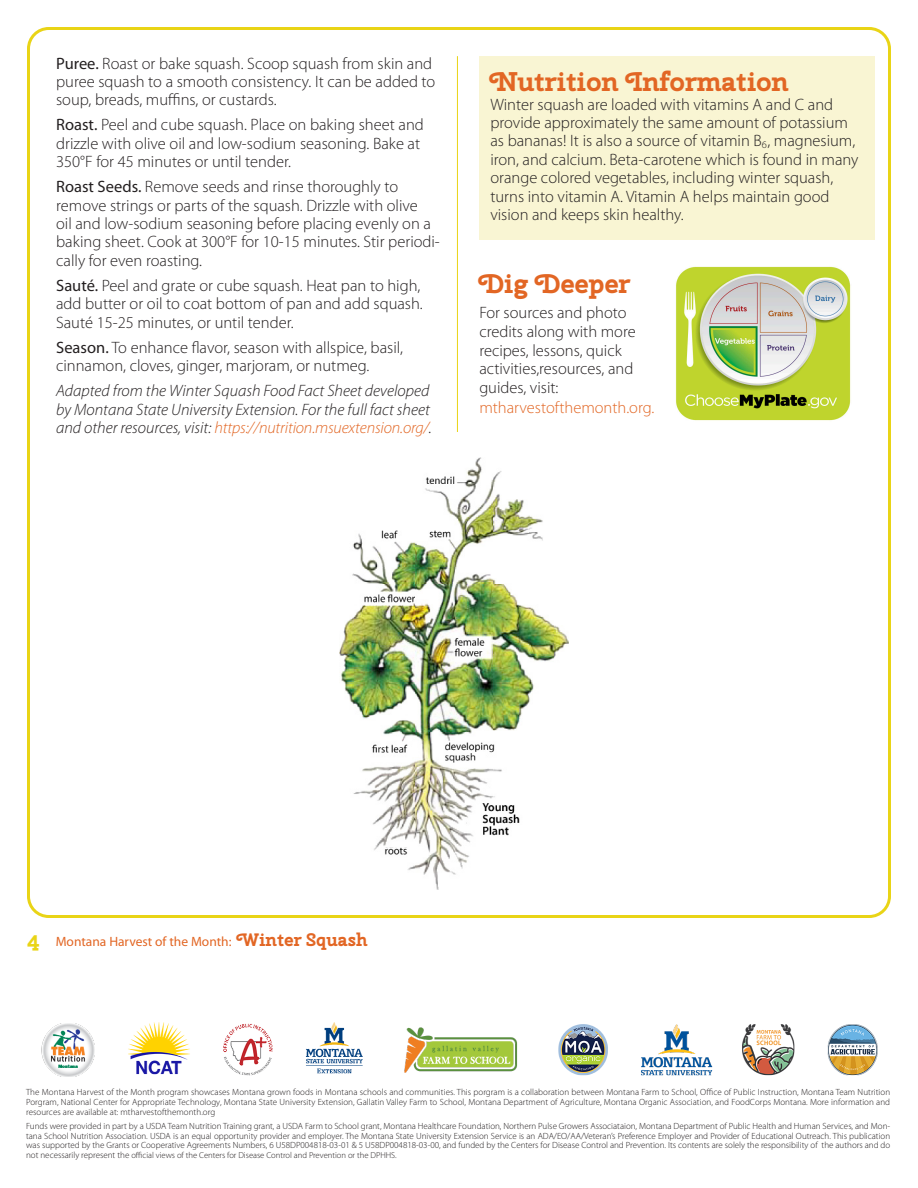
<style>
.page{position:relative;width:918px;height:1188px;background:#fff}
.page>*{position:absolute;margin:0;border:0;box-sizing:border-box;transform-origin:0 0}
.Body_text{font:700 27px "Cherry Swash";letter-spacing:-.01em;color:#e26624}
.Body_text-2{font:300 16.5px/18.3px "Myriad Pro";color:#231f20}
.Body_text-3{font:italic 300 16.5px/18.3px "Myriad Pro";color:#231f20}
.Body_text__Bulleted{font:300 16.5px/18.9px "Myriad Pro";color:#231f20}
.t1{font:13.5px "Myriad Pro";color:#e26624}
.Body_text-4{font:300 9px/9.8px "Myriad Pro";letter-spacing:.005em;color:#231f20;text-align:justify}
.Body_text-5{font:300 8.7px "Myriad Pro";color:#231f20}
.s1{font-weight:400}
.s2{color:#e26624}
.s3{font-family:"Cherry Swash";font-weight:700;font-size:21px;color:#e9d416}
.s4{font-family:"Cherry Swash";font-weight:700;font-size:18px}
.s5{font-size:9px}
</style>
<div class="page">
<div style="left:479px;top:56px;width:396px;height:184px;background:#f9f5d3"></div>
<img style="left:339px;top:458px;width:230px;height:431px">
<hr style="left:457px;top:56px;width:1px;height:376px;background:#e9d416">
<img style="left:676px;top:266px;width:175px;height:155px">
<img style="left:41px;top:1023px;width:837px;height:54px">
<p class="Body_text-2" style="left:56px;top:54px;width:381px"><span class="s1">Puree.</span> Roast or bake squash. Scoop squash from skin and puree squash to a smooth consistency. It can be added to soup, breads, muffins, or custards.</p>
<p class="Body_text-2" style="left:56px;top:116px;width:369px"><span class="s1">Roast.</span> Peel and cube squash. Place on baking sheet and drizzle with olive oil and low-sodium seasoning. Bake at<br>350°F for 45 minutes or until tender.</p>
<p class="Body_text-2" style="left:56px;top:178px;width:385px"><span class="s1">Roast Seeds.</span> Remove seeds and rinse thoroughly to remove strings or parts of the squash. Drizzle with olive<br>oil and low-sodium seasoning before placing evenly on a baking sheet. Cook at 300°F for 10-15 minutes. Stir periodi&shy;cally for even roasting.</p>
<p class="Body_text-2" style="left:56px;top:277px;width:368px"><span class="s1">Sauté.</span> Peel and grate or cube squash. Heat pan to high, add butter or oil to coat bottom of pan and add squash.<br>Sauté 15-25 minutes, or until tender.</p>
<p class="Body_text-2" style="left:56px;top:338px;width:348px"><span class="s1">Season.</span> To enhance flavor, season with allspice, basil, cinnamon, cloves, ginger, marjoram, or nutmeg.</p>
<p class="Body_text-3" style="left:56px;top:382px;width:377px">Adapted from the Winter Squash Food Fact Sheet developed by Montana State University Extension. For the full fact sheet and other resources, visit: <span class="s2">https://nutrition.msuextension.org/</span>.</p>
<p class="Body_text" style="left:490px;top:64px;width:300px">Nutrition Information</p>
<p class="Body_text-2" style="left:490px;top:95px;width:370px">Winter squash are loaded with vitamins A and C and provide approximately the same amount of potassium as bananas! It is also a source of vitamin B<sub>6</sub>, magnesium, iron, and calcium. Beta-carotene which is found in many orange colored vegetables, including winter squash, turns into vitamin A. Vitamin A helps maintain good vision and keeps skin healthy.</p>
<p class="Body_text" style="left:479px;top:265px;width:153px">Dig Deeper</p>
<p class="Body_text__Bulleted" style="left:479px;top:304px;width:177px">For sources and photo credits along with more recipes, lessons, quick activities,resources, and guides, visit: <span class="s2">mtharvestofthemonth.org.</span></p>
<h3 class="t1" style="left:27px;top:934px;width:342px"><span class="s3">4</span> Montana Harvest of the Month: <span class="s4">Winter Squash</span></h3>
<p class="Body_text-4" style="left:26px;top:1088px;width:866px">The Montana Harvest of the Month program showcases Montana grown foods in Montana schools and communities. This porgram is a collaboration between Montana Farm to School, Office of Public Instruction, Montana Team Nutrition Porgram, National Center for Appropriate Technology, Montana State University Extension, Gallatin Valley Farm to School, Montana Department of Agriculture, Montana Organic Association, and FoodCorps Montana. More information and resources are available at: mtharvestofthemonth.org</p>
<p class="Body_text-4" style="left:26px;top:1121px;width:866px">Funds were provided in part by a USDA Team Nutrition Training grant, a USDA Farm to School grant, Montana Healthcare Foundation, Northern Pulse Growers Associataion, Montana Department of Public Health and Human Services, and Mon&shy;tana School Nutrition Association. USDA is an equal opportunity provider and employer. The Montana State University Extension Service is an ADA/EO/AA/Veteran’s Preference Employer and Provider of Educational Outreach. This publication was supported by the Grants or Cooperative Agreements Numbers, 6 U58DP004818-03-01 &amp; 5 U58DP004818-03-00, and funded by the Centers for Disease Control and Prevention. Its contents are solely the responsibility of the authors and do</p>
<p class="Body_text-5" style="left:26px;top:1151px;width:372px"><span class="s5">not necessarily represent the</span> official views of the Centers for Disease Control and Prevention or the DPHHS.</p>
<p class="Body_text-5" style="left:28px;top:1096px;width:865px">Funds were provided in part by a USDA Team Nutrition Training grant, a USDA Farm to School grant, Montana Healthcare Foundation, Northern Pulse Growers Association, Montana Department of Public Health and Human Services, and Montana School</p>
<p class="Body_text-5" style="left:28px;top:1125px;width:267px">official views of the Centers for Disease Control and Prevention or the DPHHS.</p>
</div>
